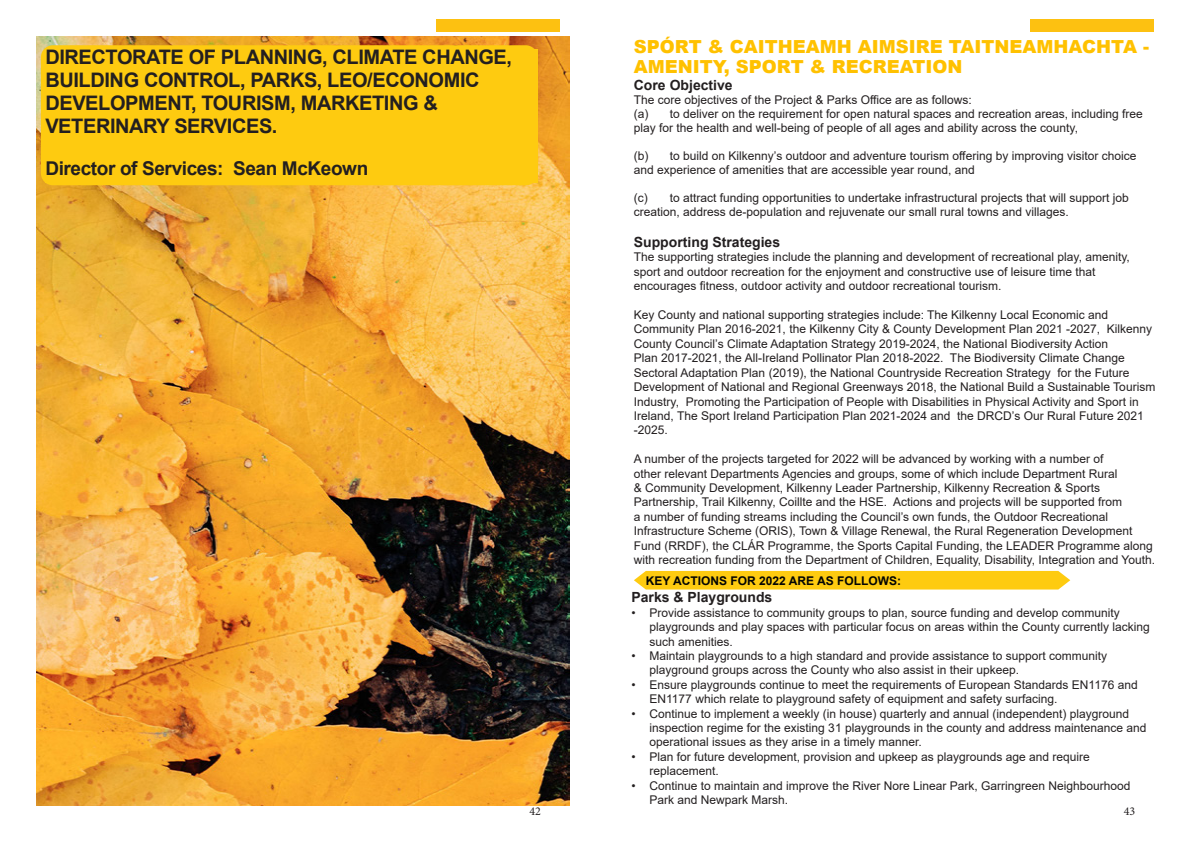
<style>
.page{position:relative;width:1191px;height:842px;background:#fff}
.page>*{position:absolute;margin:0;border:0;box-sizing:border-box;transform-origin:0 0}
.t1{font:700 20px/23px "Arial";letter-spacing:-.02em;color:#231f20}
.t2{font:700 19px "Arial";letter-spacing:-.02em;color:#231f20}
.t3{font:900 18px/20px "Arial";color:#ffc100}
.t4{font:700 14px "Arial";color:#231f20}
.t5{font:12px/14.4px "Arial";color:#231f20}
.t6{font:700 12px "Arial";color:#040503}
.t7{font:12px "Minion Pro";color:#231f20}
</style>
<div class="page">
<div style="left:436px;top:19px;width:123px;height:13px;background:#fdc111"></div>
<div style="left:1030px;top:19px;width:123px;height:13px;background:#fdc111"></div>
<img style="left:36px;top:36px;width:534px;height:770px">
<div style="left:41px;top:45px;width:496px;height:140px;background:#fecb10;border-radius:12px"></div>
<div style="left:45px;top:49px;width:492px;height:133px;background:#fecb10"></div>
<div style="left:634px;top:571px;width:436px;height:18px;background:#fecb10"></div>
<h1 class="t1" style="left:45px;top:45px;width:468px">DIRECTORATE OF PLANNING, CLIMATE CHANGE, BUILDING CONTROL, PARKS, LEO/ECONOMIC DEVELOPMENT, TOURISM, MARKETING &amp; VETERINARY SERVICES.</h1>
<h2 class="t2" style="left:45px;top:155px;width:324px">Director of Services: Sean McKeown</h2>
<h3 class="t3" style="left:634px;top:36px;width:517px">SPÓRT &amp; CAITHEAMH AIMSIRE TAITNEAMHACHTA -<br>AMENITY, SPORT &amp; RECREATION</h3>
<p class="t4" style="left:634px;top:75px;width:100px">Core Objective</p>
<p class="t5" style="left:634px;top:93px;width:510px;line-height:14px">The core objectives of the Project &amp; Parks Office are as follows:<br>(a) to deliver on the requirement for open natural spaces and recreation areas, including free play for the health and well-being of people of all ages and ability across the county,</p>
<p class="t5" style="left:634px;top:149px;width:504px;line-height:14px">(b) to build on Kilkenny’s outdoor and adventure tourism offering by improving visitor choice and experience of amenities that are accessible year round, and</p>
<p class="t5" style="left:634px;top:191px;width:496px;line-height:14px">(c) to attract funding opportunities to undertake infrastructural projects that will support job creation, address de-population and rejuvenate our small rural towns and villages.</p>
<p class="t4" style="left:634px;top:232px;width:148px">Supporting Strategies</p>
<p class="t5" style="left:634px;top:250px;width:497px">The supporting strategies include the planning and development of recreational play, amenity, sport and outdoor recreation for the enjoyment and constructive use of leisure time that encourages fitness, outdoor activity and outdoor recreational tourism.</p>
<p class="t5" style="left:634px;top:308px;width:523px">Key County and national supporting strategies include: The Kilkenny Local Economic and Community Plan 2016-2021, the Kilkenny City &amp; County Development Plan 2021 -2027, Kilkenny County Council’s Climate Adaptation Strategy 2019-2024, the National Biodiversity Action<br>Plan 2017-2021, the All-Ireland Pollinator Plan 2018-2022. The Biodiversity Climate Change Sectoral Adaptation Plan (2019), the National Countryside Recreation Strategy for the Future Development of National and Regional Greenways 2018, the National Build a Sustainable Tourism Industry, Promoting the Participation of People with Disabilities in Physical Activity and Sport in Ireland, The Sport Ireland Participation Plan 2021-2024 and the DRCD’s Our Rural Future 2021 -2025.</p>
<p class="t5" style="left:634px;top:452px;width:523px">A number of the projects targeted for 2022 will be advanced by working with a number of<br>other relevant Departments Agencies and groups, some of which include Department Rural<br>&amp; Community Development, Kilkenny Leader Partnership, Kilkenny Recreation &amp; Sports Partnership, Trail Kilkenny, Coillte and the HSE. Actions and projects will be supported from<br>a number of funding streams including the Council’s own funds, the Outdoor Recreational Infrastructure Scheme (ORIS), Town &amp; Village Renewal, the Rural Regeneration Development Fund (RRDF), the CLÁR Programme, the Sports Capital Funding, the LEADER Programme along with recreation funding from the Department of Children, Equality, Disability, Integration and Youth.</p>
<p class="t6" style="left:646px;top:572px;width:257px">KEY ACTIONS FOR 2022 ARE AS FOLLOWS:</p>
<p class="t4" style="left:631px;top:588px;width:142px">Parks &amp; Playgrounds</p>
<p class="t5" style="left:649px;top:605px;width:502px;text-indent:-18px">• Provide assistance to community groups to plan, source funding and develop community playgrounds and play spaces with particular focus on areas within the County currently lacking such amenities.</p>
<p class="t5" style="left:649px;top:648px;width:459px;text-indent:-18px">• Maintain playgrounds to a high standard and provide assistance to support community playground groups across the County who also assist in their upkeep.</p>
<p class="t5" style="left:649px;top:677px;width:490px;text-indent:-18px">• Ensure playgrounds continue to meet the requirements of European Standards EN1176 and<br>EN1177 which relate to playground safety of equipment and safety surfacing.</p>
<p class="t5" style="left:649px;top:706px;width:498px;text-indent:-18px">• Continue to implement a weekly (in house) quarterly and annual (independent) playground inspection regime for the existing 31 playgrounds in the county and address maintenance and operational issues as they arise in a timely manner.</p>
<p class="t5" style="left:649px;top:749px;width:442px;text-indent:-18px">• Plan for future development, provision and upkeep as playgrounds age and require replacement.</p>
<p class="t5" style="left:649px;top:778px;width:482px;text-indent:-18px">• Continue to maintain and improve the River Nore Linear Park, Garringreen Neighbourhood<br>Park and Newpark Marsh.</p>
<p class="t7" style="left:529px;top:803px;width:13px">42</p>
<p class="t7" style="left:1123px;top:803px;width:13px">43</p>
</div>
